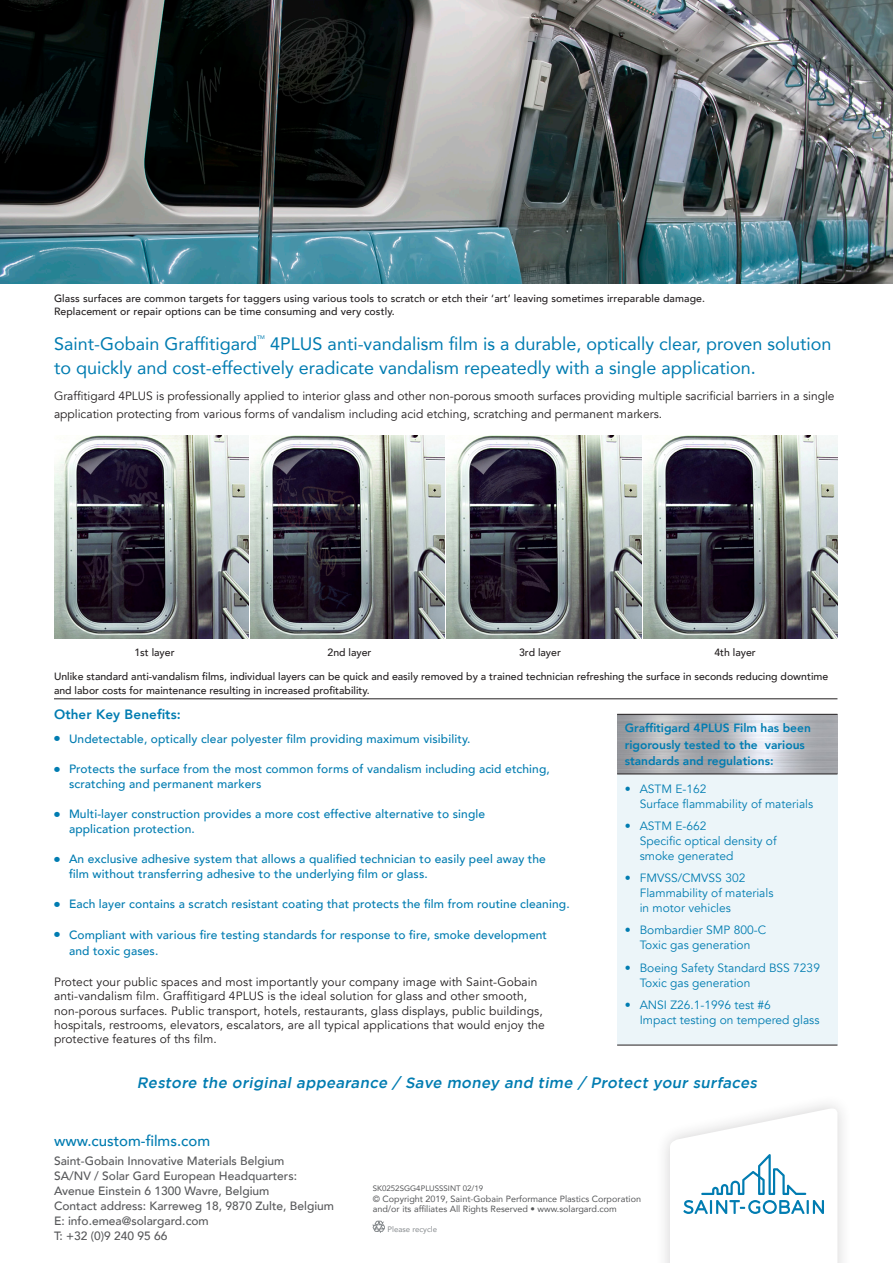
<style>
.page{position:relative;width:893px;height:1263px;background:#fff}
.page>*{position:absolute;margin:0;border:0;box-sizing:border-box;transform-origin:0 0}
.Title_Headline{font:18px/24px "Avenir LT Com";color:#007cb1}
.Text_Head{font:italic 500 15px "Gotham";color:#007cb1}
.t1{font:500 15px "Avenir LT Com";color:#007cb1}
.Text_Head-2{font:800 13.5px "Avenir LT Com";letter-spacing:.01em;color:#007cb1}
.Text_Head-3{font:12px/14.4px "Avenir LT Com";letter-spacing:.01em;color:#231f20}
.Text_Head-4{font:500 12px/14.4px "Avenir LT Com";letter-spacing:.01em;color:#007cb1}
.Text_Head-5{font:12px/15px "Avenir LT Com";color:#007cb1}
.Body_Text{font:500 12px/15px "Avenir LT Com";color:#57585a}
.Text_Head-6{font:800 12px/16.5px "Avenir LT Com";color:#007cb1}
.Body_Text-2{font:500 10.5px/13.5px "Avenir LT Com";color:#231f20}
.t2{font:9px/10.5px "Avenir LT Com";color:#57585a}
.t3{font:7.8px "Avenir LT Com";color:#57585a}
.t4{font:7.8px "Avenir LT Com";color:#888c8f}
.Title_Headline-2{font:5.25px "Avenir LT Com";color:#007cb1}
</style>
<div class="page">
<img style="left:54px;top:436px;width:194px;height:202px">
<img style="left:250px;top:436px;width:195px;height:202px">
<img style="left:447px;top:436px;width:194px;height:202px">
<img style="left:643px;top:436px;width:194px;height:202px">
<hr style="left:54px;top:698px;width:783px;height:1px;background:#231f20">
<svg style="left:373px;top:1221px;width:12px;height:12px"></svg>
<img style="left:0;top:0;width:893px;height:284px">
<div style="left:617px;top:718px;width:220px;height:327px;background:#ecf5f9"></div>
<img style="left:617px;top:715px;width:220px;height:59px">
<hr style="left:617px;top:774px;width:220px;height:1px;background:#231f20">
<hr style="left:617px;top:1045px;width:220px;height:1px;background:#231f20">
<hr style="left:617px;top:714px;width:220px;height:1px;background:#231f20">
<div style="left:655px;top:1094px;width:198px;height:169px;background:#231f20;opacity:.2"></div>
<svg style="left:670px;top:1107px;width:167px;height:156px"></svg>
<p class="Body_Text-2" style="left:54px;top:292px;width:653px">Glass surfaces are common targets for taggers using various tools to scratch or etch their ‘art’ leaving sometimes irreparable damage.<br>Replacement or repair options can be time consuming and very costly.</p>
<p class="Title_Headline" style="left:54px;top:331px;width:205px">Saint-Gobain Graffitigard</p>
<p class="Title_Headline-2" style="left:257px;top:334px;width:9px">TM</p>
<p class="Title_Headline" style="left:54px;top:331px;width:779px;text-indent:216px">4PLUS anti-vandalism film is a durable, optically clear, proven solution to quickly and cost-effectively eradicate vandalism repeatedly with a single application.</p>
<p class="Text_Head-3" style="left:54px;top:387px;width:782px;line-height:18px">Graffitigard 4PLUS is professionally applied to interior glass and other non-porous smooth surfaces providing multiple sacrificial barriers in a single application protecting from various forms of vandalism including acid etching, scratching and permanent markers.</p>
<p class="Body_Text-2" style="left:134px;top:646px;width:42px">1st layer</p>
<p class="Body_Text-2" style="left:328px;top:646px;width:45px">2nd layer</p>
<p class="Body_Text-2" style="left:519px;top:646px;width:43px">3rd layer</p>
<p class="Body_Text-2" style="left:714px;top:646px;width:43px">4th layer</p>
<p class="Body_Text-2" style="left:54px;top:670px;width:776px">Unlike standard anti-vandalism films, individual layers can be quick and easily removed by a trained technician refreshing the surface in seconds reducing downtime and labor costs for maintenance resulting in increased profitability.</p>
<p class="Text_Head-2" style="left:54px;top:706px;width:128px">Other Key Benefits:</p>
<p class="Text_Head-4" style="left:54px;top:731px;width:418px">● Undetectable, optically clear polyester film providing maximum visibility.</p>
<p class="Text_Head-4" style="left:69px;top:762px;width:482px;text-indent:-15px">● Protects the surface from the most common forms of vandalism including acid etching, scratching and permanent markers</p>
<p class="Text_Head-4" style="left:69px;top:807px;width:418px;text-indent:-15px">● Multi-layer construction provides a more cost effective alternative to single application protection.</p>
<p class="Text_Head-4" style="left:69px;top:852px;width:478px;text-indent:-15px">● An exclusive adhesive system that allows a qualified technician to easily peel away the film without transferring adhesive to the underlying film or glass.</p>
<p class="Text_Head-4" style="left:54px;top:897px;width:517px">● Each layer contains a scratch resistant coating that protects the film from routine cleaning.</p>
<p class="Text_Head-4" style="left:69px;top:927px;width:479px;line-height:16.2px;text-indent:-15px">● Compliant with various fire testing standards for response to fire, smoke development and toxic gases.</p>
<p class="Text_Head-3" style="left:54px;top:974px;width:492px">Protect your public spaces and most importantly your company image with Saint-Gobain anti-vandalism film. Graffitigard 4PLUS is the ideal solution for glass and other smooth, non-porous surfaces. Public transport, hotels, restaurants, glass displays, public buildings, hospitals, restrooms, elevators, escalators, are all typical applications that would enjoy the protective features of ths film.</p>
<p class="Text_Head-6" style="left:625px;top:720px;width:188px">Graffitigard 4PLUS Film has been rigorously tested to the various standards and regulations:</p>
<p class="Text_Head-5" style="left:640px;top:782px;width:175px;text-indent:-15px">• ASTM E-162<br>Surface flammability of materials</p>
<p class="Text_Head-5" style="left:640px;top:819px;width:138px;text-indent:-15px">• ASTM E-662<br>Specific optical density of smoke generated</p>
<p class="Text_Head-5" style="left:640px;top:871px;width:135px;text-indent:-15px">• FMVSS/CMVSS 302<br>Flammability of materials in motor vehicles</p>
<p class="Text_Head-5" style="left:625px;top:923px;width:143px;text-align:center">• Bombardier SMP 800-C<br>Toxic gas generation</p>
<p class="Text_Head-5" style="left:640px;top:960px;width:182px;text-indent:-15px">• Boeing Safety Standard BSS 7239<br>Toxic gas generation</p>
<p class="Text_Head-5" style="left:640px;top:997px;width:181px;text-indent:-15px">• ANSI Z26.1-1996 test #6<br>Impact testing on tempered glass</p>
<p class="Text_Head" style="left:137px;top:1074px;width:624px">Restore the original appearance / Save money and time / Protect your surfaces</p>
<p class="t1" style="left:54px;top:1131px;width:158px">www.custom-films.com</p>
<p class="Body_Text" style="left:54px;top:1153px;width:244px">Saint-Gobain Innovative Materials Belgium<br>SA/NV / Solar Gard European Headquarters:<br>Avenue Einstein 6 1300 Wavre, Belgium</p>
<p class="Body_Text" style="left:54px;top:1198px;width:282px">Contact address: Karreweg 18, 9870 Zulte, Belgium</p>
<p class="Body_Text" style="left:54px;top:1213px;width:156px">E: info.emea@solargard.com</p>
<p class="Body_Text" style="left:54px;top:1228px;width:115px">T: +32 (0)9 240 95 66</p>
<p class="t3" style="left:373px;top:1184px;width:112px">SK0252SGG4PLUSSSINT 02/19</p>
<p class="t2" style="left:373px;top:1193px;width:270px">© Copyright 2019, Saint-Gobain Performance Plastics Corporation and/or its affiliates All Rights Reserved • www.solargard.com</p>
<p class="t4" style="left:388px;top:1224px;width:51px">Please recycle</p>
</div>
